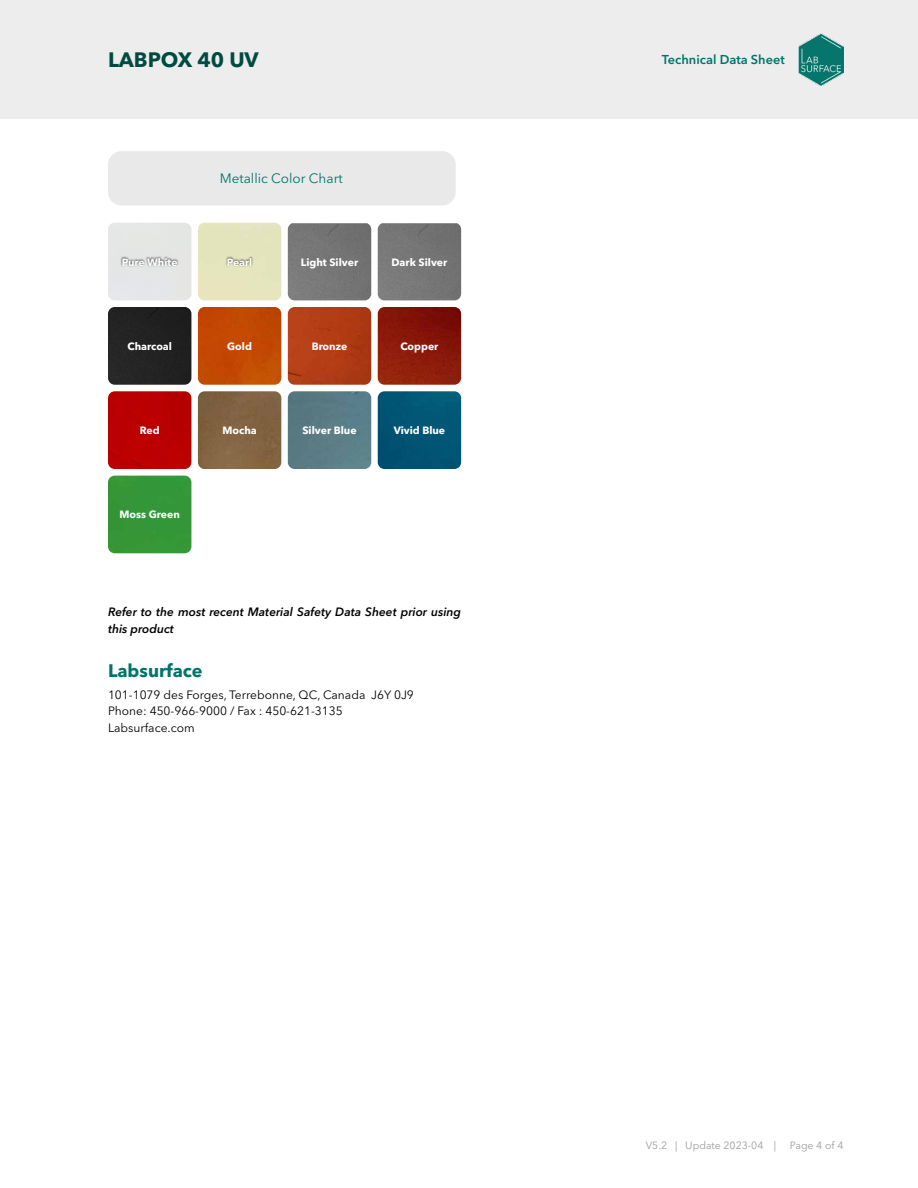
<style>
.page{position:relative;width:918px;height:1188px;background:#fff}
.page>*{position:absolute;margin:0;border:0;box-sizing:border-box;transform-origin:0 0}
.t1{font:700 20.7px "Avenir Next LT Pro";color:#004b3f}
.t2{font:700 18px "Avenir Next LT Pro";color:#00746b}
.t3{font:13.5px "Avenir Next LT Pro";color:#00746b}
.t4{font:600 12.75px "Avenir Next LT Pro";color:#00746b}
.t5{font:12px/16.5px "Avenir Next LT Pro";color:#000}
.t6{font:italic 600 12px/16.5px "Avenir Next LT Pro";color:#000}
.t7{font:700 10.5px "Avenir Next LT Pro";color:#fff}
.t8{font:10.5px "Avenir Next LT Pro";color:#9d9d9c}
</style>
<div class="page">
<div style="left:0;top:0;width:918px;height:119px;background:#ededed"></div>
<img style="left:798px;top:33px;width:46px;height:52px">
<div style="left:108px;top:151px;width:348px;height:54px;background:#e9e9e9;border-radius:14px"></div>
<div style="left:121px;top:256px;width:58px;height:12px;background:#000;opacity:.75"></div>
<div style="left:226px;top:256px;width:28px;height:12px;background:#000;opacity:.75"></div>
<img style="left:288px;top:223px;width:83px;height:77px">
<img style="left:378px;top:223px;width:83px;height:77px">
<div style="left:108px;top:307px;width:83px;height:78px;background:#222"></div>
<img style="left:198px;top:307px;width:83px;height:78px">
<img style="left:288px;top:307px;width:83px;height:78px">
<img style="left:378px;top:307px;width:83px;height:78px">
<div style="left:108px;top:391px;width:83px;height:78px;background:#ba0002"></div>
<img style="left:198px;top:391px;width:83px;height:78px">
<div style="left:288px;top:391px;width:83px;height:78px;background:#597c86"></div>
<div style="left:378px;top:391px;width:83px;height:78px;background:#015574"></div>
<div style="left:108px;top:476px;width:83px;height:77px;background:#349639"></div>
<h1 class="t1" style="left:108px;top:47px;width:152px">LABPOX 40 UV</h1>
<p class="t3" style="left:220px;top:171px;width:124px">Metallic Color Chart</p>
<p class="t7" style="left:122px;top:255px;width:57px">Pure White</p>
<p class="t7" style="left:227px;top:255px;width:27px">Pearl</p>
<p class="t7" style="left:301px;top:255px;width:59px">Light Silver</p>
<p class="t7" style="left:391px;top:255px;width:57px">Dark Silver</p>
<p class="t7" style="left:127px;top:340px;width:46px">Charcoal</p>
<p class="t7" style="left:227px;top:340px;width:26px">Gold</p>
<p class="t7" style="left:312px;top:340px;width:37px">Bronze</p>
<p class="t7" style="left:400px;top:340px;width:40px">Copper</p>
<p class="t7" style="left:140px;top:424px;width:22px">Red</p>
<p class="t7" style="left:222px;top:424px;width:36px">Mocha</p>
<p class="t7" style="left:302px;top:424px;width:56px">Silver Blue</p>
<p class="t7" style="left:394px;top:424px;width:53px">Vivid Blue</p>
<p class="t7" style="left:120px;top:508px;width:62px">Moss Green</p>
<p class="t6" style="left:108px;top:604px;width:355px">Refer to the most recent Material Safety Data Sheet prior using this product</p>
<h2 class="t2" style="left:108px;top:660px;width:96px">Labsurface</h2>
<p class="t5" style="left:108px;top:687px;width:307px">101-1079 des Forges, Terrebonne, QC, Canada J6Y 0J9<br>Phone: 450-966-9000 / Fax : 450-621-3135<br>Labsurface.com</p>
<p class="t4" style="left:662px;top:52px;width:124px">Technical Data Sheet</p>
<p class="t8" style="left:646px;top:1139px;width:132px">V5.2 | Update 2023-04 |</p>
<p class="t8" style="left:790px;top:1139px;width:55px">Page 4 of 4</p>
</div>
